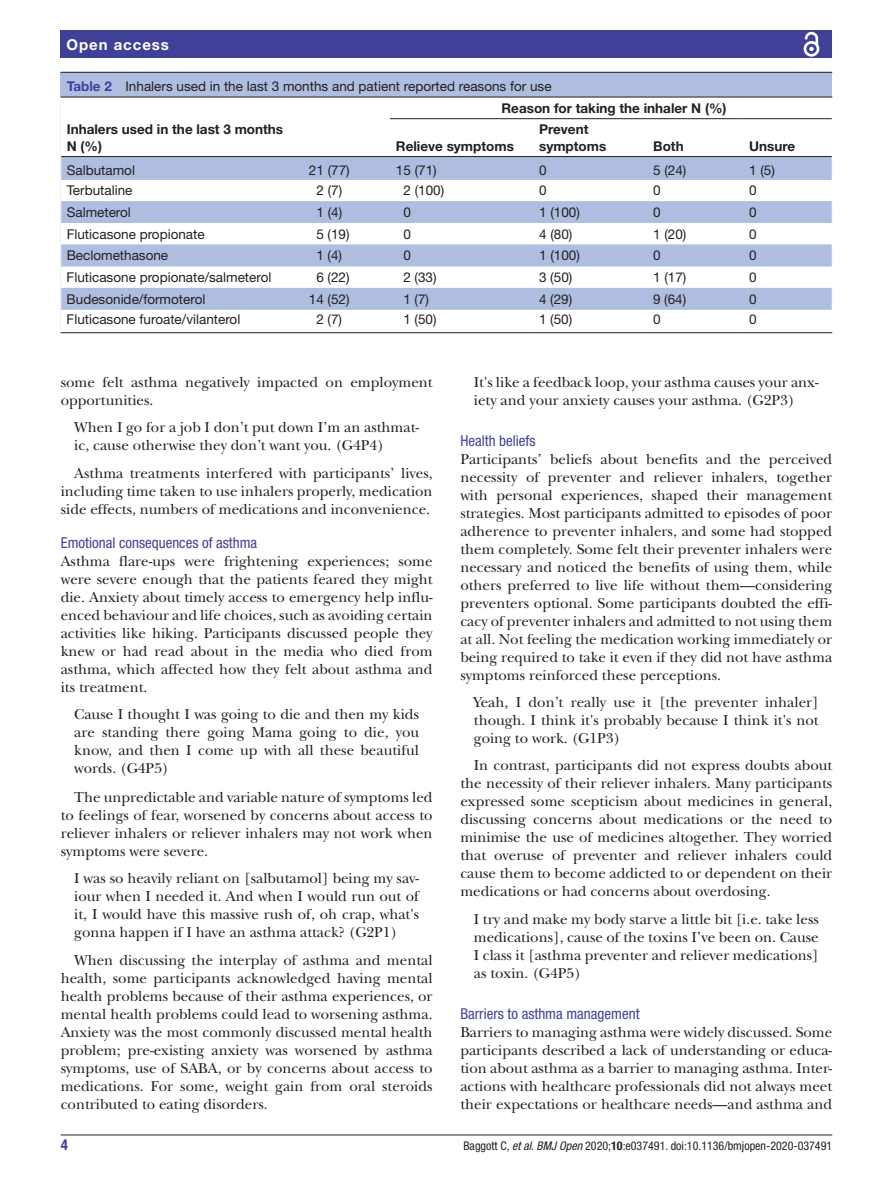
<style>
.page{position:relative;width:893px;height:1191px;background:#fff}
.page>*{position:absolute;margin:0;border:0;box-sizing:border-box;transform-origin:0 0}
.t1{font:15px/18px "New Baskerville";color:#231f20;text-align:justify}
.t2{font:condensed 15px "Helvetica Neue LT Std";color:#414099}
.t3{font:700 15px "Helvetica Neue LT Std";letter-spacing:.065em;color:#fff}
.t4{font:700 condensed 15px "Helvetica Neue LT Std";color:#414099}
.t5{font:13.5px "Helvetica Neue LT Std";color:#231f20}
.t6{font:700 13.5px/16.2px "Helvetica Neue LT Std";color:#231f20}
.t7{font:condensed 12px "Helvetica Neue LT Std";color:#231f20}
.s1{font-weight:700;color:#414099}
.s2{font-style:italic}
.s3{font-weight:700}
</style>
<div class="page">
<hr style="left:61px;top:1134px;width:771px;height:1px;background:#231f20">
<div style="left:61px;top:31px;width:771px;height:27px;background:#414099"></div>
<svg style="left:803px;top:31px;width:17px;height:26px"></svg>
<div style="left:61px;top:73px;width:771px;height:260px;background:#afbde1"></div>
<hr style="left:61px;top:72px;width:771px;height:1px;background:#231f20">
<div style="left:61px;top:98px;width:771px;height:234px;background:#fff"></div>
<svg style="left:61px;top:157px;width:771px;height:152px"></svg>
<hr style="left:61px;top:156px;width:242px;height:1px;background:#231f20">
<hr style="left:303px;top:156px;width:87px;height:1px;background:#231f20">
<hr style="left:61px;top:97px;width:242px;height:1px;background:#231f20">
<hr style="left:303px;top:97px;width:87px;height:1px;background:#231f20">
<hr style="left:390px;top:97px;width:143px;height:1px;background:#231f20">
<hr style="left:533px;top:97px;width:114px;height:1px;background:#231f20">
<hr style="left:647px;top:97px;width:96px;height:1px;background:#231f20">
<hr style="left:743px;top:97px;width:89px;height:1px;background:#231f20">
<hr style="left:390px;top:118px;width:143px;height:1px;background:#231f20">
<hr style="left:390px;top:156px;width:143px;height:1px;background:#231f20">
<hr style="left:533px;top:118px;width:114px;height:1px;background:#231f20">
<hr style="left:533px;top:156px;width:114px;height:1px;background:#231f20">
<hr style="left:647px;top:118px;width:96px;height:1px;background:#231f20">
<hr style="left:647px;top:156px;width:96px;height:1px;background:#231f20">
<hr style="left:743px;top:118px;width:89px;height:1px;background:#231f20">
<hr style="left:743px;top:156px;width:89px;height:1px;background:#231f20">
<hr style="left:61px;top:332px;width:242px;height:1px;background:#231f20">
<hr style="left:303px;top:332px;width:87px;height:1px;background:#231f20">
<hr style="left:390px;top:332px;width:143px;height:1px;background:#231f20">
<hr style="left:533px;top:332px;width:114px;height:1px;background:#231f20">
<hr style="left:647px;top:332px;width:96px;height:1px;background:#231f20">
<hr style="left:743px;top:332px;width:89px;height:1px;background:#231f20">
<svg style="left:60px;top:97px;width:1px;height:22px"></svg>
<svg style="left:60px;top:156px;width:1px;height:176px"></svg>
<p class="t3" style="left:66px;top:35px;width:104px">Open access</p>
<p class="t5" style="left:67px;top:78px;width:486px"><span class="s1">Table 2</span> Inhalers used in the last 3 months and patient reported reasons for use</p>
<p class="t6" style="left:67px;top:121px;width:218px">Inhalers used in the last 3 months<br>N (%)</p>
<p class="t6" style="left:502px;top:99px;width:226px">Reason for taking the inhaler N (%)</p>
<p class="t6" style="left:396px;top:137px;width:119px">Relieve symptoms</p>
<p class="t6" style="left:539px;top:121px;width:69px">Prevent symptoms</p>
<p class="t6" style="left:653px;top:137px;width:32px">Both</p>
<p class="t6" style="left:749px;top:137px;width:48px">Unsure</p>
<p class="t5" style="left:67px;top:162px;width:70px">Salbutamol</p>
<p class="t5" style="left:309px;top:162px;width:42px">21 (77)</p>
<p class="t5" style="left:396px;top:162px;width:42px">15 (71)</p>
<p class="t5" style="left:539px;top:162px;width:9px">0</p>
<p class="t5" style="left:653px;top:162px;width:35px">5 (24)</p>
<p class="t5" style="left:749px;top:162px;width:27px">1 (5)</p>
<p class="t5" style="left:67px;top:182px;width:67px">Terbutaline</p>
<p class="t5" style="left:316px;top:182px;width:27px">2 (7)</p>
<p class="t5" style="left:403px;top:182px;width:42px">2 (100)</p>
<p class="t5" style="left:539px;top:182px;width:9px">0</p>
<p class="t5" style="left:653px;top:182px;width:9px">0</p>
<p class="t5" style="left:749px;top:182px;width:9px">0</p>
<p class="t5" style="left:67px;top:204px;width:66px">Salmeterol</p>
<p class="t5" style="left:316px;top:204px;width:27px">1 (4)</p>
<p class="t5" style="left:403px;top:204px;width:9px">0</p>
<p class="t5" style="left:539px;top:204px;width:42px">1 (100)</p>
<p class="t5" style="left:653px;top:204px;width:9px">0</p>
<p class="t5" style="left:749px;top:204px;width:9px">0</p>
<p class="t5" style="left:67px;top:226px;width:140px">Fluticasone propionate</p>
<p class="t5" style="left:316px;top:226px;width:35px">5 (19)</p>
<p class="t5" style="left:403px;top:226px;width:9px">0</p>
<p class="t5" style="left:539px;top:226px;width:35px">4 (80)</p>
<p class="t5" style="left:653px;top:226px;width:35px">1 (20)</p>
<p class="t5" style="left:749px;top:226px;width:9px">0</p>
<p class="t5" style="left:67px;top:247px;width:103px">Beclomethasone</p>
<p class="t5" style="left:316px;top:247px;width:27px">1 (4)</p>
<p class="t5" style="left:403px;top:247px;width:9px">0</p>
<p class="t5" style="left:539px;top:247px;width:42px">1 (100)</p>
<p class="t5" style="left:653px;top:247px;width:9px">0</p>
<p class="t5" style="left:749px;top:247px;width:9px">0</p>
<p class="t5" style="left:67px;top:269px;width:206px">Fluticasone propionate/salmeterol</p>
<p class="t5" style="left:316px;top:269px;width:35px">6 (22)</p>
<p class="t5" style="left:403px;top:269px;width:35px">2 (33)</p>
<p class="t5" style="left:539px;top:269px;width:35px">3 (50)</p>
<p class="t5" style="left:653px;top:269px;width:35px">1 (17)</p>
<p class="t5" style="left:749px;top:269px;width:9px">0</p>
<p class="t5" style="left:67px;top:291px;width:140px">Budesonide/formoterol</p>
<p class="t5" style="left:309px;top:291px;width:42px">14 (52)</p>
<p class="t5" style="left:403px;top:291px;width:27px">1 (7)</p>
<p class="t5" style="left:539px;top:291px;width:35px">4 (29)</p>
<p class="t5" style="left:653px;top:291px;width:35px">9 (64)</p>
<p class="t5" style="left:749px;top:291px;width:9px">0</p>
<p class="t5" style="left:67px;top:311px;width:175px">Fluticasone furoate/vilanterol</p>
<p class="t5" style="left:316px;top:311px;width:27px">2 (7)</p>
<p class="t5" style="left:403px;top:311px;width:35px">1 (50)</p>
<p class="t5" style="left:539px;top:311px;width:35px">1 (50)</p>
<p class="t5" style="left:653px;top:311px;width:9px">0</p>
<p class="t5" style="left:749px;top:311px;width:9px">0</p>
<p class="t1" style="left:61px;top:373px;width:373px">some felt asthma negatively impacted on employment opportunities.</p>
<p class="t1" style="left:74px;top:418px;width:346px">When I go for a job I don’t put down I’m an asthmat&shy;ic, cause otherwise they don’t want you. (G4P4)</p>
<p class="t1" style="left:61px;top:464px;width:373px;text-indent:14px">Asthma treatments interfered with participants’ lives, including time taken to use inhalers properly, medication side effects, numbers of medications and inconvenience.</p>
<p class="t2" style="left:61px;top:534px;width:198px">Emotional consequences of asthma</p>
<p class="t1" style="left:61px;top:552px;width:373px">Asthma flare-ups were frightening experiences; some were severe enough that the patients feared they might die. Anxiety about timely access to emergency help influ&shy;enced behaviour and life choices, such as avoiding certain activities like hiking. Participants discussed people they knew or had read about in the media who died from asthma, which affected how they felt about asthma and its treatment.</p>
<p class="t1" style="left:74px;top:705px;width:346px">Cause I thought I was going to die and then my kids are standing there going Mama going to die, you know, and then I come up with all these beautiful words. (G4P5)</p>
<p class="t1" style="left:61px;top:788px;width:373px;text-indent:14px">The unpredictable and variable nature of symptoms led to feelings of fear, worsened by concerns about access to reliever inhalers or reliever inhalers may not work when symptoms were severe.</p>
<p class="t1" style="left:74px;top:869px;width:346px">I was so heavily reliant on [salbutamol] being my sav&shy;iour when I needed it. And when I would run out of it, I would have this massive rush of, oh crap, what's gonna happen if I have an asthma attack? (G2P1)</p>
<p class="t1" style="left:61px;top:951px;width:373px;text-indent:14px">When discussing the interplay of asthma and mental health, some participants acknowledged having mental health problems because of their asthma experiences, or mental health problems could lead to worsening asthma.<br>Anxiety was the most commonly discussed mental health problem; pre-existing anxiety was worsened by asthma symptoms, use of SABA, or by concerns about access to medications. For some, weight gain from oral steroids contributed to eating disorders.</p>
<p class="t1" style="left:474px;top:373px;width:346px">It's like a feedback loop, your asthma causes your anx&shy;iety and your anxiety causes your asthma. (G2P3)</p>
<p class="t2" style="left:460px;top:432px;width:77px">Health beliefs</p>
<p class="t1" style="left:460px;top:450px;width:373px">Participants’ beliefs about benefits and the perceived necessity of preventer and reliever inhalers, together with personal experiences, shaped their management strategies. Most participants admitted to episodes of poor adherence to preventer inhalers, and some had stopped them completely. Some felt their preventer inhalers were necessary and noticed the benefits of using them, while others preferred to live life without them—considering preventers optional. Some participants doubted the effi&shy;cacy of preventer inhalers and admitted to not using them at all. Not feeling the medication working immediately or being required to take it even if they did not have asthma symptoms reinforced these perceptions.</p>
<p class="t1" style="left:474px;top:693px;width:346px">Yeah, I don’t really use it [the preventer inhaler] though. I think it's probably because I think it's not going to work. (G1P3)</p>
<p class="t1" style="left:460px;top:756px;width:373px;text-indent:13px">In contrast, participants did not express doubts about the necessity of their reliever inhalers. Many participants expressed some scepticism about medicines in general, discussing concerns about medications or the need to minimise the use of medicines altogether. They worried that overuse of preventer and reliever inhalers could cause them to become addicted to or dependent on their medications or had concerns about overdosing.</p>
<p class="t1" style="left:474px;top:909px;width:346px">I try and make my body starve a little bit [i.e. take less medications], cause of the toxins I’ve been on. Cause I class it [asthma preventer and reliever medications] as toxin. (G4P5)</p>
<p class="t2" style="left:460px;top:1005px;width:181px">Barriers to asthma management</p>
<p class="t1" style="left:460px;top:1023px;width:373px">Barriers to managing asthma were widely discussed. Some participants described a lack of understanding or educa&shy;tion about asthma as a barrier to managing asthma. Inter&shy;actions with healthcare professionals did not always meet their expectations or healthcare needs—and asthma and</p>
<p class="t4" style="left:61px;top:1135px;width:9px">4</p>
<p class="t7" style="left:463px;top:1138px;width:370px">Baggott C, <span class="s2">et al</span>. <span class="s2">BMJ Open</span> 2020;<span class="s3">10</span>:e037491. doi:10.1136/bmjopen-2020-037491</p>
</div>
